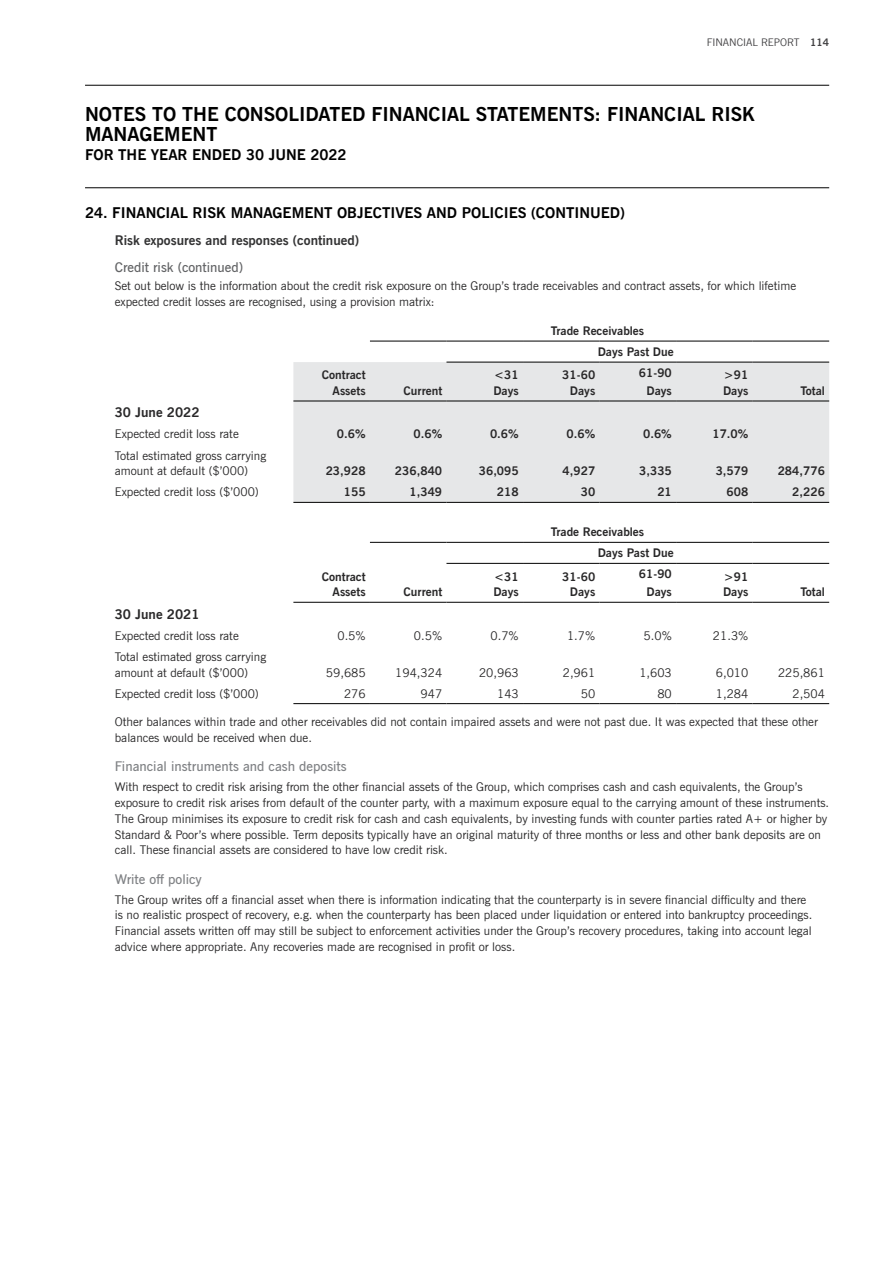
<style>
.page{position:relative;width:893px;height:1263px;background:#fff}
.page>*{position:absolute;margin:0;border:0;box-sizing:border-box;transform-origin:0 0}
.t1{font:700 19.5px/19.5px "News Gothic BT";color:#000}
.t2{font:700 15px "News Gothic BT";color:#000}
.t3{font:600 13.5px "News Gothic BT";color:#808285}
.t4{font:700 13.5px "News Gothic BT";color:#333334}
.t5{font:600 13.5px "News Gothic BT";color:#636466}
.t6{font:700 13.5px "News Gothic BT";color:#292829}
.t7{font:12px/15.8px "News Gothic BT";color:#292829}
.t8{font:700 12px/15.8px "News Gothic BT";color:#292829}
.t9{font:10.5px "News Gothic BT";color:#414042}
.s1{font-weight:700}
</style>
<div class="page">
<hr style="left:85px;top:85px;width:744px;height:1px;background:#000">
<hr style="left:85px;top:187px;width:744px;height:1px;background:#000">
<div style="left:293px;top:362px;width:536px;height:140px;background:#e6e7e8"></div>
<hr style="left:293px;top:401px;width:77px;height:1px;background:#000">
<hr style="left:370px;top:401px;width:76px;height:1px;background:#000">
<hr style="left:446px;top:401px;width:77px;height:1px;background:#000">
<hr style="left:523px;top:401px;width:77px;height:1px;background:#000">
<hr style="left:600px;top:401px;width:76px;height:1px;background:#000">
<hr style="left:676px;top:401px;width:77px;height:1px;background:#000">
<hr style="left:753px;top:401px;width:76px;height:1px;background:#000">
<hr style="left:446px;top:362px;width:77px;height:1px;background:#000">
<hr style="left:523px;top:362px;width:77px;height:1px;background:#000">
<hr style="left:600px;top:362px;width:76px;height:1px;background:#000">
<hr style="left:676px;top:362px;width:77px;height:1px;background:#000">
<hr style="left:753px;top:362px;width:76px;height:1px;background:#000">
<hr style="left:293px;top:502px;width:77px;height:1px;background:#000">
<hr style="left:370px;top:502px;width:76px;height:1px;background:#000">
<hr style="left:446px;top:502px;width:77px;height:1px;background:#000">
<hr style="left:523px;top:502px;width:77px;height:1px;background:#000">
<hr style="left:600px;top:502px;width:76px;height:1px;background:#000">
<hr style="left:676px;top:502px;width:77px;height:1px;background:#000">
<hr style="left:753px;top:502px;width:76px;height:1px;background:#000">
<hr style="left:370px;top:341px;width:76px;height:1px;background:#000">
<hr style="left:446px;top:341px;width:77px;height:1px;background:#000">
<hr style="left:523px;top:341px;width:77px;height:1px;background:#000">
<hr style="left:600px;top:341px;width:76px;height:1px;background:#000">
<hr style="left:676px;top:341px;width:77px;height:1px;background:#000">
<hr style="left:753px;top:341px;width:76px;height:1px;background:#000">
<hr style="left:293px;top:602px;width:77px;height:1px;background:#000">
<hr style="left:370px;top:602px;width:76px;height:1px;background:#000">
<hr style="left:446px;top:602px;width:77px;height:1px;background:#000">
<hr style="left:523px;top:602px;width:77px;height:1px;background:#000">
<hr style="left:600px;top:602px;width:76px;height:1px;background:#000">
<hr style="left:676px;top:602px;width:77px;height:1px;background:#000">
<hr style="left:753px;top:602px;width:76px;height:1px;background:#000">
<hr style="left:446px;top:563px;width:77px;height:1px;background:#000">
<hr style="left:523px;top:563px;width:77px;height:1px;background:#000">
<hr style="left:600px;top:563px;width:76px;height:1px;background:#000">
<hr style="left:676px;top:563px;width:77px;height:1px;background:#000">
<hr style="left:753px;top:563px;width:76px;height:1px;background:#000">
<hr style="left:293px;top:703px;width:77px;height:1px;background:#000">
<hr style="left:370px;top:703px;width:76px;height:1px;background:#000">
<hr style="left:446px;top:703px;width:77px;height:1px;background:#000">
<hr style="left:523px;top:703px;width:77px;height:1px;background:#000">
<hr style="left:600px;top:703px;width:76px;height:1px;background:#000">
<hr style="left:676px;top:703px;width:77px;height:1px;background:#000">
<hr style="left:753px;top:703px;width:76px;height:1px;background:#000">
<hr style="left:370px;top:542px;width:76px;height:1px;background:#000">
<hr style="left:446px;top:542px;width:77px;height:1px;background:#000">
<hr style="left:523px;top:542px;width:77px;height:1px;background:#000">
<hr style="left:600px;top:542px;width:76px;height:1px;background:#000">
<hr style="left:676px;top:542px;width:77px;height:1px;background:#000">
<hr style="left:753px;top:542px;width:76px;height:1px;background:#000">
<p class="t9" style="left:707px;top:36px;width:124px">FINANCIAL REPORT <span class="s1">114</span></p>
<h1 class="t1" style="left:85px;top:104px;width:671px">NOTES TO THE CONSOLIDATED FINANCIAL STATEMENTS: FINANCIAL RISK<br>MANAGEMENT</h1>
<p class="t2" style="left:85px;top:145px;width:263px">FOR THE YEAR ENDED 30 JUNE 2022</p>
<p class="t2" style="left:85px;top:203px;width:541px">24. FINANCIAL RISK MANAGEMENT OBJECTIVES AND POLICIES (CONTINUED)</p>
<p class="t4" style="left:115px;top:232px;width:246px">Risk exposures and responses (continued)</p>
<p class="t5" style="left:115px;top:259px;width:130px">Credit risk (continued)</p>
<p class="t7" style="left:115px;top:278px;width:683px">Set out below is the information about the credit risk exposure on the Group’s trade receivables and contract assets, for which lifetime expected credit losses are recognised, using a provision matrix:</p>
<p class="t8" style="left:598px;top:320px;width:77px;line-height:21px;text-indent:-47px">Trade Receivables<br>Days Past Due</p>
<p class="t8" style="left:322px;top:367px;width:45px;text-align:right">Contract<br>Assets</p>
<p class="t8" style="left:493px;top:367px;width:27px">&lt;31<br>Days</p>
<p class="t8" style="left:562px;top:367px;width:35px;text-align:right">31-60<br>Days</p>
<p class="t8" style="left:639px;top:364px;width:35px;line-height:17.9px;text-align:right">61-90<br>Days</p>
<p class="t8" style="left:723px;top:367px;width:27px">&gt;91<br>Days</p>
<p class="t8" style="left:403px;top:383px;width:40px">Current</p>
<p class="t8" style="left:800px;top:383px;width:26px">Total</p>
<p class="t6" style="left:115px;top:404px;width:86px">30 June 2022</p>
<p class="t7" style="left:115px;top:426px;width:125px">Expected credit loss rate</p>
<p class="t8" style="left:337px;top:426px;width:30px">0.6%</p>
<p class="t8" style="left:413px;top:426px;width:30px">0.6%</p>
<p class="t8" style="left:490px;top:426px;width:30px">0.6%</p>
<p class="t8" style="left:567px;top:426px;width:30px">0.6%</p>
<p class="t8" style="left:643px;top:426px;width:30px">0.6%</p>
<p class="t8" style="left:712px;top:426px;width:38px">17.0%</p>
<p class="t7" style="left:115px;top:447px;width:153px">Total estimated gross carrying amount at default ($’000)</p>
<p class="t8" style="left:326px;top:463px;width:41px">23,928</p>
<p class="t8" style="left:395px;top:463px;width:49px">236,840</p>
<p class="t8" style="left:479px;top:463px;width:41px">36,095</p>
<p class="t8" style="left:563px;top:463px;width:34px">4,927</p>
<p class="t8" style="left:639px;top:463px;width:34px">3,335</p>
<p class="t8" style="left:716px;top:463px;width:34px">3,579</p>
<p class="t8" style="left:778px;top:463px;width:49px">284,776</p>
<p class="t7" style="left:115px;top:484px;width:146px">Expected credit loss ($’000)</p>
<p class="t8" style="left:344px;top:484px;width:23px">155</p>
<p class="t8" style="left:409px;top:484px;width:34px">1,349</p>
<p class="t8" style="left:497px;top:484px;width:23px">218</p>
<p class="t8" style="left:581px;top:484px;width:16px">30</p>
<p class="t8" style="left:657px;top:484px;width:16px">21</p>
<p class="t8" style="left:727px;top:484px;width:23px">608</p>
<p class="t8" style="left:792px;top:484px;width:34px">2,226</p>
<p class="t8" style="left:598px;top:521px;width:77px;line-height:21px;text-indent:-47px">Trade Receivables<br>Days Past Due</p>
<p class="t8" style="left:322px;top:568px;width:45px;text-align:right">Contract<br>Assets</p>
<p class="t8" style="left:493px;top:568px;width:27px">&lt;31<br>Days</p>
<p class="t8" style="left:562px;top:568px;width:35px;text-align:right">31-60<br>Days</p>
<p class="t8" style="left:639px;top:565px;width:35px;line-height:17.9px;text-align:right">61-90<br>Days</p>
<p class="t8" style="left:723px;top:568px;width:27px">&gt;91<br>Days</p>
<p class="t8" style="left:403px;top:584px;width:40px">Current</p>
<p class="t8" style="left:800px;top:584px;width:26px">Total</p>
<p class="t6" style="left:115px;top:605px;width:86px">30 June 2021</p>
<p class="t7" style="left:115px;top:627px;width:125px">Expected credit loss rate</p>
<p class="t7" style="left:337px;top:627px;width:30px">0.5%</p>
<p class="t7" style="left:414px;top:627px;width:30px">0.5%</p>
<p class="t7" style="left:490px;top:627px;width:30px">0.7%</p>
<p class="t7" style="left:567px;top:627px;width:30px">1.7%</p>
<p class="t7" style="left:644px;top:627px;width:30px">5.0%</p>
<p class="t7" style="left:713px;top:627px;width:37px">21.3%</p>
<p class="t7" style="left:115px;top:648px;width:153px">Total estimated gross carrying amount at default ($’000)</p>
<p class="t7" style="left:326px;top:664px;width:41px">59,685</p>
<p class="t7" style="left:395px;top:664px;width:48px">194,324</p>
<p class="t7" style="left:479px;top:664px;width:41px">20,963</p>
<p class="t7" style="left:563px;top:664px;width:34px">2,961</p>
<p class="t7" style="left:639px;top:664px;width:34px">1,603</p>
<p class="t7" style="left:716px;top:664px;width:34px">6,010</p>
<p class="t7" style="left:778px;top:664px;width:48px">225,861</p>
<p class="t7" style="left:115px;top:685px;width:146px">Expected credit loss ($’000)</p>
<p class="t7" style="left:344px;top:685px;width:23px">276</p>
<p class="t7" style="left:421px;top:685px;width:23px">947</p>
<p class="t7" style="left:497px;top:685px;width:23px">143</p>
<p class="t7" style="left:581px;top:685px;width:16px">50</p>
<p class="t7" style="left:657px;top:685px;width:16px">80</p>
<p class="t7" style="left:716px;top:685px;width:34px">1,284</p>
<p class="t7" style="left:792px;top:685px;width:34px">2,504</p>
<p class="t7" style="left:115px;top:714px;width:705px">Other balances within trade and other receivables did not contain impaired assets and were not past due. It was expected that these other balances would be received when due.</p>
<p class="t3" style="left:115px;top:758px;width:233px">Financial instruments and cash deposits</p>
<p class="t7" style="left:115px;top:779px;width:716px">With respect to credit risk arising from the other financial assets of the Group, which comprises cash and cash equivalents, the Group’s exposure to credit risk arises from default of the counter party, with a maximum exposure equal to the carrying amount of these instruments.<br>The Group minimises its exposure to credit risk for cash and cash equivalents, by investing funds with counter parties rated A+ or higher by Standard &amp; Poor’s where possible. Term deposits typically have an original maturity of three months or less and other bank deposits are on call. These financial assets are considered to have low credit risk.</p>
<p class="t3" style="left:115px;top:871px;width:89px">Write off policy</p>
<p class="t7" style="left:115px;top:891px;width:699px">The Group writes off a financial asset when there is information indicating that the counterparty is in severe financial difficulty and there is no realistic prospect of recovery, e.g. when the counterparty has been placed under liquidation or entered into bankruptcy proceedings.<br>Financial assets written off may still be subject to enforcement activities under the Group’s recovery procedures, taking into account legal advice where appropriate. Any recoveries made are recognised in profit or loss.</p>
</div>
